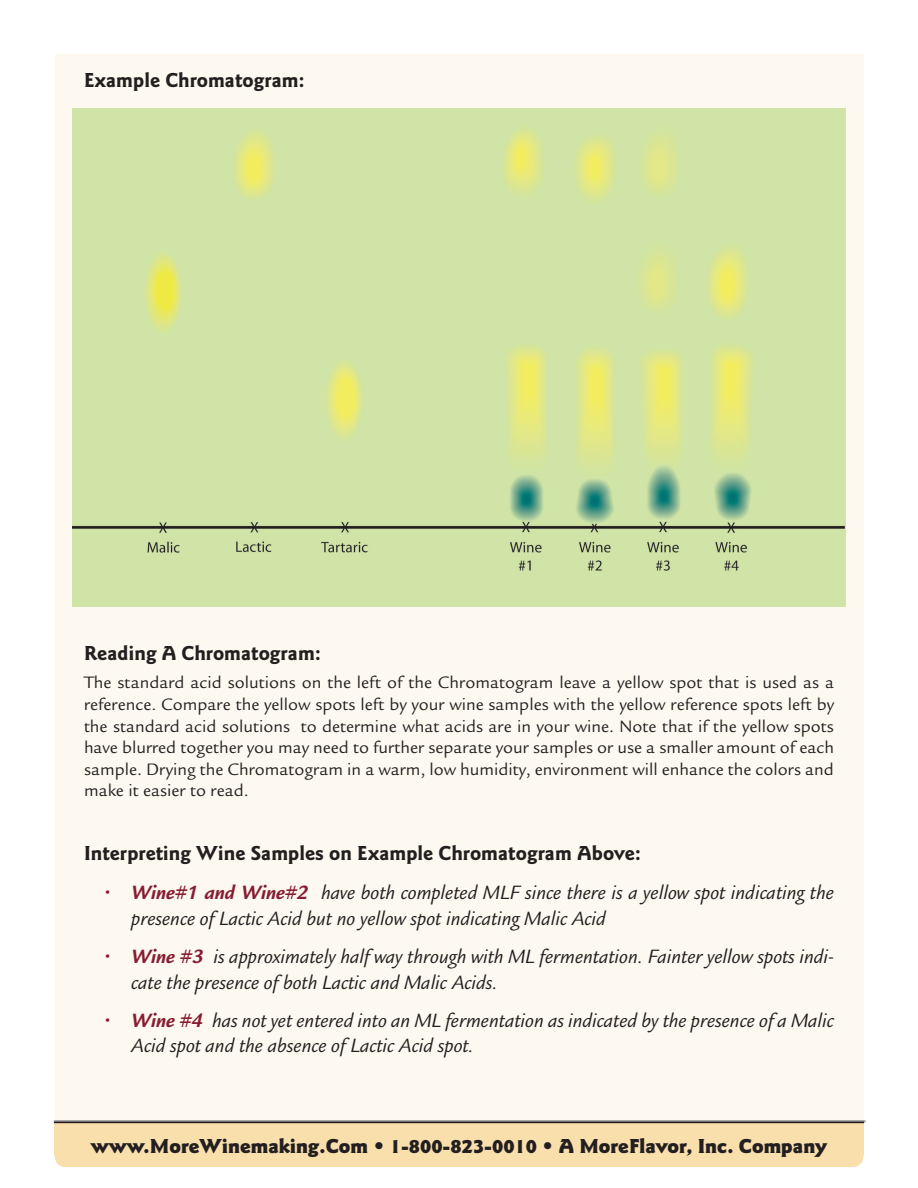
<style>
.page{position:relative;width:918px;height:1188px;background:#fff}
.page>*{position:absolute;margin:0;border:0;box-sizing:border-box;transform-origin:0 0}
.t1{font:italic 21px/25.2px "Legacy Sans Std";color:#231f20}
.t2{font:700 21px "Goudy Sans Std";color:#231f20}
.t3{font:900 21px "Goudy Sans Std";color:#231f20}
.t4{font:18px/21.6px "Legacy Sans Std";color:#231f20;text-align:justify}
.s1{font-weight:700;color:#871c33}
</style>
<div class="page">
<div style="left:55px;top:1144px;width:808px;height:23px;background:#f9dfac;border-radius:10px"></div>
<div style="left:54px;top:1124px;width:810px;height:32px;background:#f9dfac"></div>
<hr style="left:53px;top:1120px;width:813px;height:3px;background:#231f20;opacity:.75">
<hr style="left:54px;top:1122px;width:810px;height:1px;background:#231f20">
<div style="left:56px;top:54px;width:808px;height:1066px;background:#fdf9f0"></div>
<img style="left:72px;top:108px;width:774px;height:499px">
<p class="t2" style="left:84px;top:68px;width:223px">Example Chromatogram:</p>
<p class="t2" style="left:84px;top:641px;width:239px">Reading A Chromatogram:</p>
<p class="t4" style="left:84px;top:672px;width:752px">The standard acid solutions on the left of the Chromatogram leave a yellow spot that is used as a reference. Compare the yellow spots left by your wine samples with the yellow reference spots left by the standard acid solutions to determine what acids are in your wine. Note that if the yellow spots have blurred together you may need to further separate your samples or use a smaller amount of each sample. Drying the Chromatogram in a warm, low humidity, environment will enhance the colors and make it easier to read.</p>
<p class="t2" style="left:84px;top:841px;width:559px">Interpreting Wine Samples on Example Chromatogram Above:</p>
<p class="t1" style="left:131px;top:881px;width:704px;text-indent:-27px"><span class="s1">• Wine#1 and Wine#2</span> have both completed MLF since there is a yellow spot indicating the presence of Lactic Acid but no yellow spot indicating Malic Acid</p>
<p class="t1" style="left:131px;top:945px;width:704px;text-indent:-27px"><span class="s1">• Wine #3</span> is approximately half way through with ML fermentation. Fainter yellow spots indi&shy;cate the presence of both Lactic and Malic Acids.</p>
<p class="t1" style="left:131px;top:1008px;width:704px;text-indent:-27px"><span class="s1">• Wine #4</span> has not yet entered into an ML fermentation as indicated by the presence of a Malic<br>Acid spot and the absence of Lactic Acid spot.</p>
<p class="t3" style="left:91px;top:1134px;width:738px">www.MoreWinemaking.Com • 1-800-823-0010 • A MoreFlavor, Inc. Company</p>
</div>
